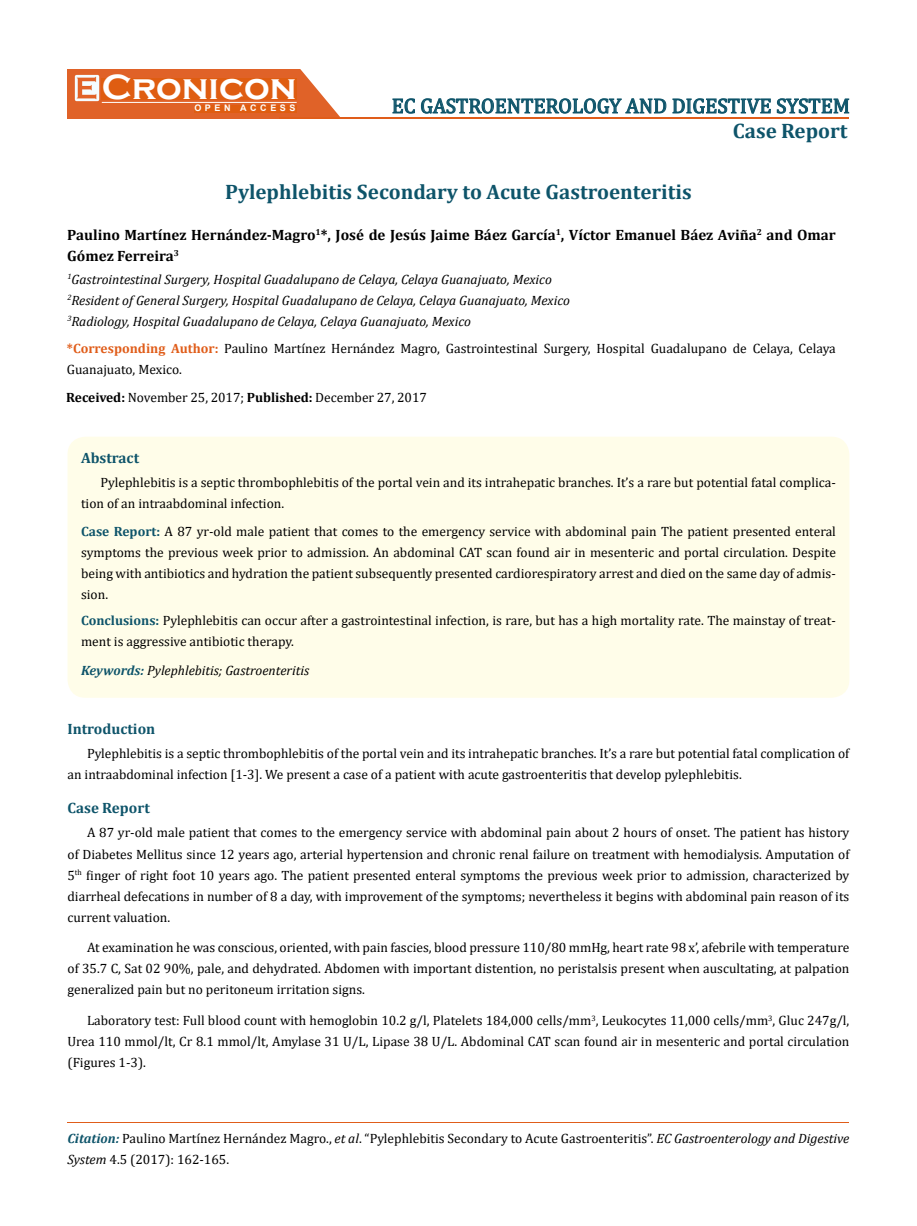
<style>
.page{position:relative;width:917px;height:1226px;background:#fff}
.page>*{position:absolute;margin:0;border:0;box-sizing:border-box;transform-origin:0 0}
.t1{font:700 36px "Copperplate Gothic";color:#fff}
.t2{font:700 21px "Cambria";color:#0e546a}
.t3{font:21px "Cambria";color:#0e546a}
.t4{font:700 15px/21px "Cambria";color:#000}
.t5{font:700 15px "Cambria";color:#0e546a}
.t6{font:13.5px/21px "Cambria";color:#000}
.t7{font:italic 13.5px/21px "Cambria";color:#000}
.t8{font:700 9px "Arial";letter-spacing:.4em;color:#fff}
.s1{font-weight:700;color:#e05d1a}
.s2{font-weight:700}
.s3{font-weight:700;color:#0e546a}
.s4{font-weight:700;font-style:italic;color:#0e546a}
.s5{font-style:italic}
</style>
<div class="page">
<div style="left:67px;top:70px;width:290px;height:49px;background:#e06228"></div>
<img style="left:75px;top:75px;width:24px;height:26px">
<div style="left:102px;top:79px;width:195px;height:21px;background:#df5d11"></div>
<div style="left:194px;top:105px;width:103px;height:7px;background:#df5d11"></div>
<svg style="left:300px;top:69px;width:366px;height:49px"></svg>
<svg style="left:672px;top:98px;width:177px;height:16px"></svg>
<hr style="left:102px;top:102px;width:194px;height:1px;background:#fff">
<hr style="left:279px;top:118px;width:569px;height:1px;background:#e05d1a">
<hr style="left:67px;top:1122px;width:782px;height:1px;background:#e05d1a">
<div style="left:67px;top:436px;width:782px;height:262px;background:#fffde9;border-radius:18px"></div>
<h1 class="t1" style="left:102px;top:68px;width:196px">Cronicon</h1>
<p class="t8" style="left:194px;top:102px;width:103px">OPEN ACCESS</p>
<h2 class="t3" style="left:392px;top:93px;width:460px">EC GASTROENTEROLOGY AND DIGESTIVE SYSTEM</h2>
<h2 class="t2" style="left:732px;top:116px;width:116px">Case Report</h2>
<h2 class="t2" style="left:225px;top:177px;width:468px">Pylephlebitis Secondary to Acute Gastroenteritis</h2>
<p class="t4" style="left:67px;top:223px;width:770px">Paulino Martínez Hernández-Magro<sup>1</sup>*, José de Jesús Jaime Báez García<sup>1</sup>, Víctor Emanuel Báez Aviña<sup>2</sup> and Omar<br>Gómez Ferreira<sup>3</sup></p>
<p class="t7" style="left:67px;top:268px;width:504px"><sup>1</sup>Gastrointestinal Surgery, Hospital Guadalupano de Celaya, Celaya Guanajuato, Mexico<br><sup>2</sup>Resident of General Surgery, Hospital Guadalupano de Celaya, Celaya Guanajuato, Mexico<br><sup>3</sup>Radiology, Hospital Guadalupano de Celaya, Celaya Guanajuato, Mexico</p>
<p class="t6" style="left:67px;top:337px;width:770px"><span class="s1">*Corresponding Author:</span> Paulino Martínez Hernández Magro, Gastrointestinal Surgery, Hospital Guadalupano de Celaya, Celaya<br>Guanajuato, Mexico.</p>
<p class="t6" style="left:66px;top:387px;width:362px"><span class="s2">Received:</span> November 25, 2017; <span class="s2">Published:</span> December 27, 2017</p>
<p class="t5" style="left:81px;top:447px;width:60px">Abstract</p>
<p class="t6" style="left:81px;top:471px;width:756px;text-indent:19px">Pylephlebitis is a septic thrombophlebitis of the portal vein and its intrahepatic branches. It’s a rare but potential fatal complica&shy;tion of an intraabdominal infection.</p>
<p class="t6" style="left:81px;top:520px;width:756px;text-align:justify"><span class="s3">Case Report:</span> A 87 yr-old male patient that comes to the emergency service with abdominal pain The patient presented enteral symptoms the previous week prior to admission. An abdominal CAT scan found air in mesenteric and portal circulation. Despite being with antibiotics and hydration the patient subsequently presented cardiorespiratory arrest and died on the same day of admis&shy;sion.</p>
<p class="t6" style="left:81px;top:609px;width:756px"><span class="s3">Conclusions:</span> Pylephlebitis can occur after a gastrointestinal infection, is rare, but has a high mortality rate. The mainstay of treat&shy;ment is aggressive antibiotic therapy.</p>
<p class="t7" style="left:81px;top:659px;width:230px"><span class="s3">Keywords:</span> Pylephlebitis; Gastroenteritis</p>
<p class="t5" style="left:67px;top:718px;width:89px">Introduction</p>
<p class="t6" style="left:67px;top:742px;width:783px;text-indent:19px">Pylephlebitis is a septic thrombophlebitis of the portal vein and its intrahepatic branches. It’s a rare but potential fatal complication of an intraabdominal infection [1-3]. We present a case of a patient with acute gastroenteritis that develop pylephlebitis.</p>
<p class="t5" style="left:67px;top:797px;width:84px">Case Report</p>
<p class="t6" style="left:67px;top:822px;width:783px;text-align:justify;text-indent:20px">A 87 yr-old male patient that comes to the emergency service with abdominal pain about 2 hours of onset. The patient has history of Diabetes Mellitus since 12 years ago, arterial hypertension and chronic renal failure on treatment with hemodialysis. Amputation of 5<sup>th</sup> finger of right foot 10 years ago. The patient presented enteral symptoms the previous week prior to admission, characterized by diarrheal defecations in number of 8 a day, with improvement of the symptoms; nevertheless it begins with abdominal pain reason of its current valuation.</p>
<p class="t6" style="left:67px;top:936px;width:783px;text-align:justify;text-indent:19px">At examination he was conscious, oriented, with pain fascies, blood pressure 110/80 mmHg, heart rate 98 x’, afebrile with temperature of 35.7 C, Sat 02 90%, pale, and dehydrated. Abdomen with important distention, no peristalsis present when auscultating, at palpation generalized pain but no peritoneum irritation signs.</p>
<p class="t6" style="left:67px;top:1010px;width:783px;text-align:justify;text-indent:19px">Laboratory test: Full blood count with hemoglobin 10.2 g/l, Platelets 184,000 cells/mm<sup>3</sup>, Leukocytes 11,000 cells/mm<sup>3</sup>, Gluc 247g/l, Urea 110 mmol/lt, Cr 8.1 mmol/lt, Amylase 31 U/L, Lipase 38 U/L. Abdominal CAT scan found air in mesenteric and portal circulation (Figures 1-3).</p>
<p class="t6" style="left:67px;top:1127px;width:783px"><span class="s4">Citation:</span> Paulino Martínez Hernández Magro., <span class="s5">et al</span>. “Pylephlebitis Secondary to Acute Gastroenteritis”. <span class="s5">EC Gastroenterology and Digestive<br>System</span> 4.5 (2017): 162-165.</p>
</div>
